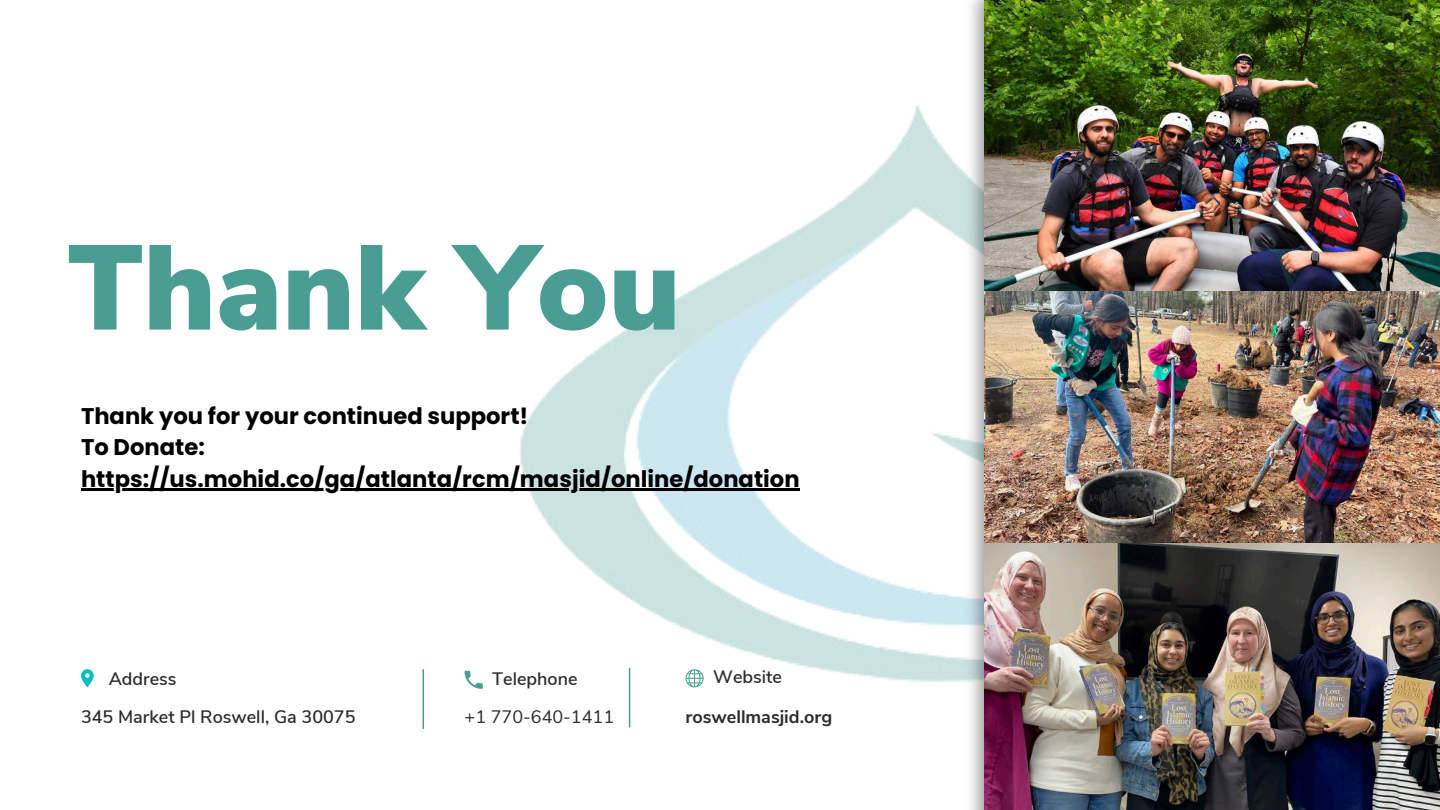
<style>
.page{position:relative;width:1440px;height:810px;background:#fff}
.page>*{position:absolute;margin:0;border:0;box-sizing:border-box;transform-origin:0 0}
.t1{font:900 120px "Nunito Sans";color:#499d93}
.t2{font:700 22.7px/31.5px "Poppins";color:#000}
.t3{font:600 18px "Nunito Sans";color:#2b2b2b}
.t4{font:700 18px "Nunito Sans";color:#2b2b2b}
.t5{font:18px "Nunito Sans";color:#2b2b2b}
</style>
<div class="page">
<img style="left:423px;top:105px;width:512px;height:623px">
<img style="left:935px;top:0;width:49px;height:810px">
<img style="left:984px;top:0;width:456px;height:810px">
<svg style="left:81px;top:669px;width:13px;height:18px"></svg>
<svg style="left:465px;top:671px;width:18px;height:18px"></svg>
<svg style="left:685px;top:669px;width:18px;height:18px"></svg>
<hr style="left:422px;top:669px;width:2px;height:60px;background:#499d93">
<hr style="left:629px;top:668px;width:1px;height:60px;background:#499d93">
<hr style="left:81px;top:488px;width:718px;height:2px;background:#000">
<h3 class="t1" style="left:67px;top:208px;width:615px">Thank You</h3>
<h1 class="t2" style="left:81px;top:400px;width:449px">Thank you for your continued support!<br>To Donate:</h1>
<h2 class="t2" style="left:81px;top:463px;width:720px">https://us.mohid.co/ga/atlanta/rcm/masjid/online/donation</h2>
<p class="t3" style="left:109px;top:666px;width:69px">Address</p>
<p class="t3" style="left:492px;top:666px;width:87px">Telephone</p>
<p class="t5" style="left:465px;top:705px;width:151px">+1 770-640-1411</p>
<h3 class="t3" style="left:81px;top:705px;width:276px">345 Market Pl Roswell, Ga 30075</h3>
<p class="t3" style="left:713px;top:665px;width:70px">Website</p>
<p class="t4" style="left:685px;top:705px;width:148px">roswellmasjid.org</p>
</div>
